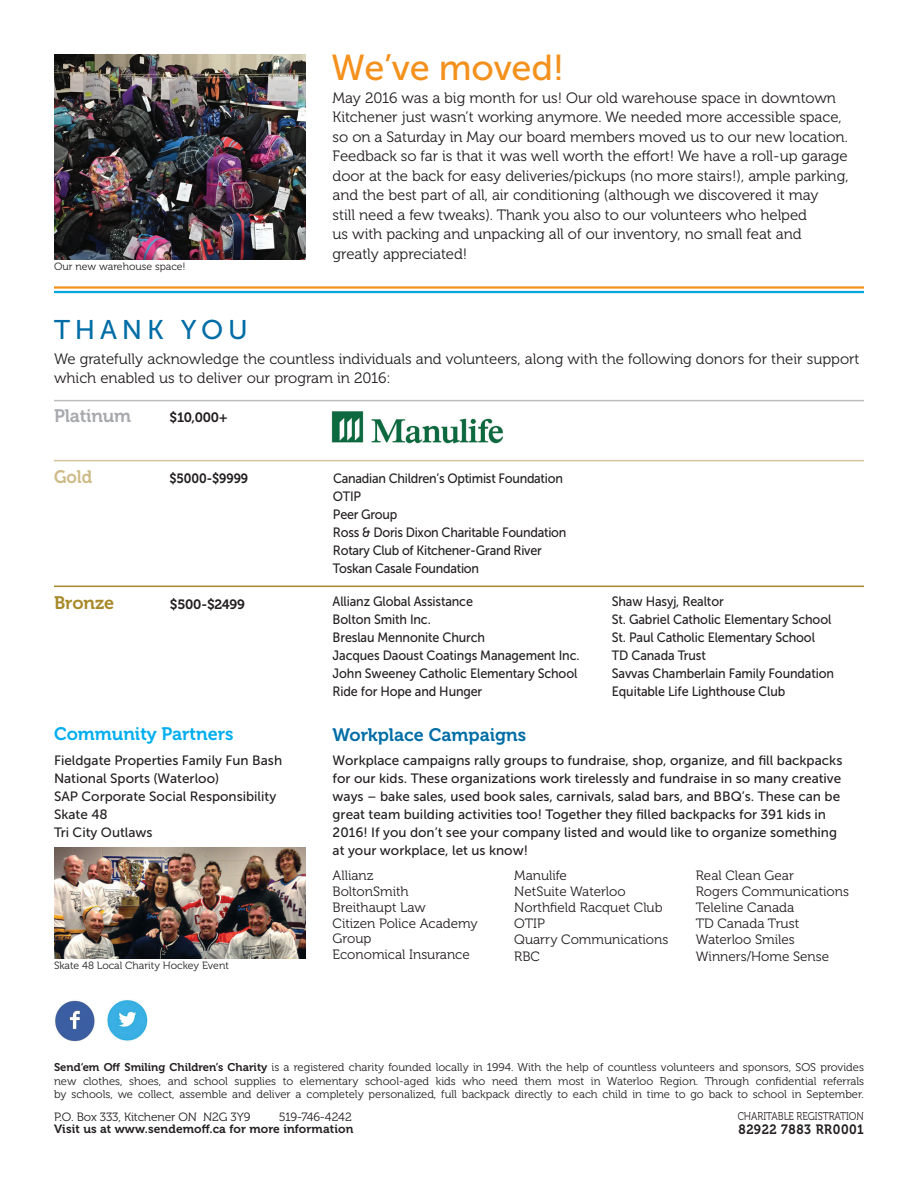
<style>
.page{position:relative;width:918px;height:1188px;background:#fff}
.page>*{position:absolute;margin:0;border:0;box-sizing:border-box;transform-origin:0 0}
.Big_Orange_Heading{font:36px "Museo Sans 500";letter-spacing:-.005em;color:#f4911d}
.Medium_Blue_heading{font:27px "Museo Sans 500";letter-spacing:.18em;color:#006da6}
.t1{font:18px "Museo 700";color:#006da6}
.t2{font:18px "Museo 700";color:#00aeef}
.t3{font:18px "Museo 700";letter-spacing:-.01em;color:#a8a9ad}
.t4{font:18px "Museo 700";color:#a78928}
.t5{font:18px "Museo 700";color:#cdbb85;scale:.93 1}
.body{font:15px/19.5px "Museo 300";letter-spacing:-.005em;color:#231f20}
.t6{font:13.5px/18px "Museo Sans 500";letter-spacing:-.01em;color:#231f20}
.t7{font:13.5px/18px "Museo Sans 500";letter-spacing:-.01em;color:#231f20;scale:.93 1}
.t8{font:13.5px/15px "Museo 300";color:#231f20}
.t9{font:13.5px "Museo 700";color:#231f20}
.t10{font:13.5px "Museo 700";letter-spacing:.045em;color:#231f20;scale:.93 1}
.t11{font:13.5px "Museo 700";color:#231f20;scale:.93 1}
.t12{font:12px/12px "Museo 700";letter-spacing:.01em;color:#231f20;text-align:right}
.t13{font:12px "Museo 300";letter-spacing:-.01em;color:#231f20}
.t14{font:11.25px/13.5px "Museo 300";color:#231f20;text-align:justify}
.t15{font:11.25px "Museo 300";color:#231f20;scale:.81 1}
.t16{font:10.5px "Museo 300";color:#231f20}
.s1{font-family:"Museo 700"}
.s2{font-family:"Museo 300"}
</style>
<div class="page">
<img style="left:331px;top:411px;width:173px;height:33px">
<hr style="left:54px;top:400px;width:810px;height:1px;background:#bcbdc0">
<hr style="left:54px;top:460px;width:810px;height:1px;background:#d6c59a">
<hr style="left:54px;top:586px;width:810px;height:1px;background:#a78928">
<img style="left:55px;top:1000px;width:40px;height:41px">
<img style="left:107px;top:1000px;width:41px;height:41px">
<hr style="left:54px;top:286px;width:810px;height:3px;background:#f4911d">
<hr style="left:54px;top:291px;width:810px;height:2px;background:#08a5de">
<img style="left:54px;top:54px;width:251px;height:205px">
<img style="left:54px;top:848px;width:251px;height:110px">
<p class="t16" style="left:54px;top:261px;width:133px">Our new warehouse space!</p>
<p class="Big_Orange_Heading" style="left:331px;top:47px;width:235px">We’ve moved!</p>
<p class="body" style="left:333px;top:88px;width:517px">May 2016 was a big month for us! Our old warehouse space in downtown Kitchener just wasn’t working anymore. We needed more accessible space, so on a Saturday in May our board members moved us to our new location.<br>Feedback so far is that it was well worth the effort! We have a roll-up garage door at the back for easy deliveries/pickups (no more stairs!), ample parking, and the best part of all, air conditioning (although we discovered it may<br>still need a few tweaks). Thank you also to our volunteers who helped<br>us with packing and unpacking all of our inventory, no small feat and greatly appreciated!</p>
<p class="Medium_Blue_heading" style="left:54px;top:315px;width:195px">THANK YOU</p>
<p class="body" style="left:54px;top:349px;width:807px">We gratefully acknowledge the countless individuals and volunteers, along with the following donors for their support which enabled us to deliver our program in 2016:</p>
<p class="t3" style="left:54px;top:405px;width:79px">Platinum</p>
<p class="t9" style="left:170px;top:409px;width:59px">$10,000+</p>
<p class="t5" style="left:54px;top:467px;width:43px">Gold</p>
<p class="t11" style="left:169px;top:471px;width:86px">$5000-$9999</p>
<p class="t7" style="left:333px;top:470px;width:252px">Canadian Children’s Optimist Foundation<br>OTIP<br>Peer Group<br>Ross &amp; Doris Dixon Charitable Foundation<br>Rotary Club of Kitchener-Grand River</p>
<p class="t7" style="left:333px;top:560px;width:159px">Toskan Casale Foundation</p>
<p class="t4" style="left:54px;top:593px;width:62px">Bronze</p>
<p class="t9" style="left:170px;top:597px;width:77px">$500-$2499</p>
<p class="t7" style="left:333px;top:593px;width:152px">Allianz Global Assistance</p>
<p class="t7" style="left:333px;top:611px;width:107px">Bolton Smith Inc.</p>
<p class="t7" style="left:333px;top:629px;width:165px">Breslau Mennonite Church</p>
<p class="t7" style="left:333px;top:647px;width:267px">Jacques Daoust Coatings Management Inc.</p>
<p class="t7" style="left:333px;top:665px;width:265px">John Sweeney Catholic Elementary School</p>
<p class="t7" style="left:333px;top:683px;width:163px">Ride for Hope and Hunger</p>
<p class="t7" style="left:612px;top:593px;width:122px">Shaw Hasyj, Realtor</p>
<p class="t7" style="left:612px;top:611px;width:238px">St. Gabriel Catholic Elementary School</p>
<p class="t7" style="left:612px;top:629px;width:220px">St. Paul Catholic Elementary School</p>
<p class="t7" style="left:612px;top:647px;width:103px">TD Canada Trust</p>
<p class="t7" style="left:612px;top:665px;width:240px">Savvas Chamberlain Family Foundation</p>
<p class="t7" style="left:612px;top:683px;width:188px">Equitable Life Lighthouse Club</p>
<p class="t2" style="left:54px;top:724px;width:181px">Community Partners</p>
<p class="t6" style="left:54px;top:751px;width:230px">Fieldgate Properties Family Fun Bash</p>
<p class="t6" style="left:54px;top:769px;width:167px">National Sports (Waterloo)</p>
<p class="t6" style="left:54px;top:787px;width:224px">SAP Corporate Social Responsibility</p>
<p class="t6" style="left:54px;top:805px;width:55px">Skate 48</p>
<p class="t6" style="left:54px;top:823px;width:100px">Tri City Outlaws</p>
<p class="t16" style="left:54px;top:960px;width:176px">Skate 48 Local Charity Hockey Event</p>
<p class="t1" style="left:333px;top:724px;width:195px">Workplace Campaigns</p>
<p class="t6" style="left:333px;top:752px;width:511px">Workplace campaigns rally groups to fundraise, shop, organize, and fill backpacks for our kids. These organizations work tirelessly and fundraise in so many creative ways – bake sales, used book sales, carnivals, salad bars, and BBQ’s. These can be great team building activities too! Together they filled backpacks for 391 kids in 2016! If you don’t see your company listed and would like to organize something at your workplace, let us know!</p>
<p class="t8" style="left:333px;top:868px;width:42px">Allianz</p>
<p class="t8" style="left:333px;top:884px;width:78px">BoltonSmith</p>
<p class="t8" style="left:333px;top:900px;width:94px">Breithaupt Law</p>
<p class="t8" style="left:333px;top:917px;width:147px">Citizen Police Academy<br>Group</p>
<p class="t8" style="left:333px;top:948px;width:139px">Economical Insurance</p>
<p class="t8" style="left:696px;top:868px;width:100px">Real Clean Gear</p>
<p class="t8" style="left:696px;top:884px;width:155px">Rogers Communications</p>
<p class="t8" style="left:696px;top:900px;width:100px">Teleline Canada</p>
<p class="t8" style="left:696px;top:917px;width:105px">TD Canada Trust</p>
<p class="t8" style="left:696px;top:933px;width:100px">Waterloo Smiles</p>
<p class="t8" style="left:696px;top:949px;width:135px">Winners/Home Sense</p>
<p class="t8" style="left:514px;top:868px;width:54px">Manulife</p>
<p class="t8" style="left:514px;top:884px;width:113px">NetSuite Waterloo</p>
<p class="t8" style="left:514px;top:900px;width:150px">Northfield Racquet Club</p>
<p class="t8" style="left:514px;top:917px;width:32px">OTIP</p>
<p class="t8" style="left:514px;top:933px;width:156px">Quarry Communications</p>
<p class="t8" style="left:514px;top:949px;width:27px">RBC</p>
<p class="t14" style="left:54px;top:1061px;width:812px"><span class="s1">Send‘em Off Smiling Children’s Charity</span> is a registered charity founded locally in 1994. With the help of countless volunteers and sponsors, SOS provides new clothes, shoes, and school supplies to elementary school-aged kids who need them most in Waterloo Region. Through confidential referrals by schools, we collect, assemble and deliver a completely personalized, full backpack directly to each child in time to go back to school in September.</p>
<p class="t13" style="left:54px;top:1110px;width:198px">P.O. Box 333, Kitchener ON N2G 3Y9</p>
<p class="t15" style="left:738px;top:1110px;width:157px">CHARITABLE REGISTRATION</p>
<p class="t10" style="left:738px;top:1122px;width:136px">82922 7883 RR0001</p>
<p class="t12" style="left:54px;top:1111px;width:301px"><span class="s2">519-746-4242<br></span>Visit us at www.sendemoff.ca for more information</p>
</div>
